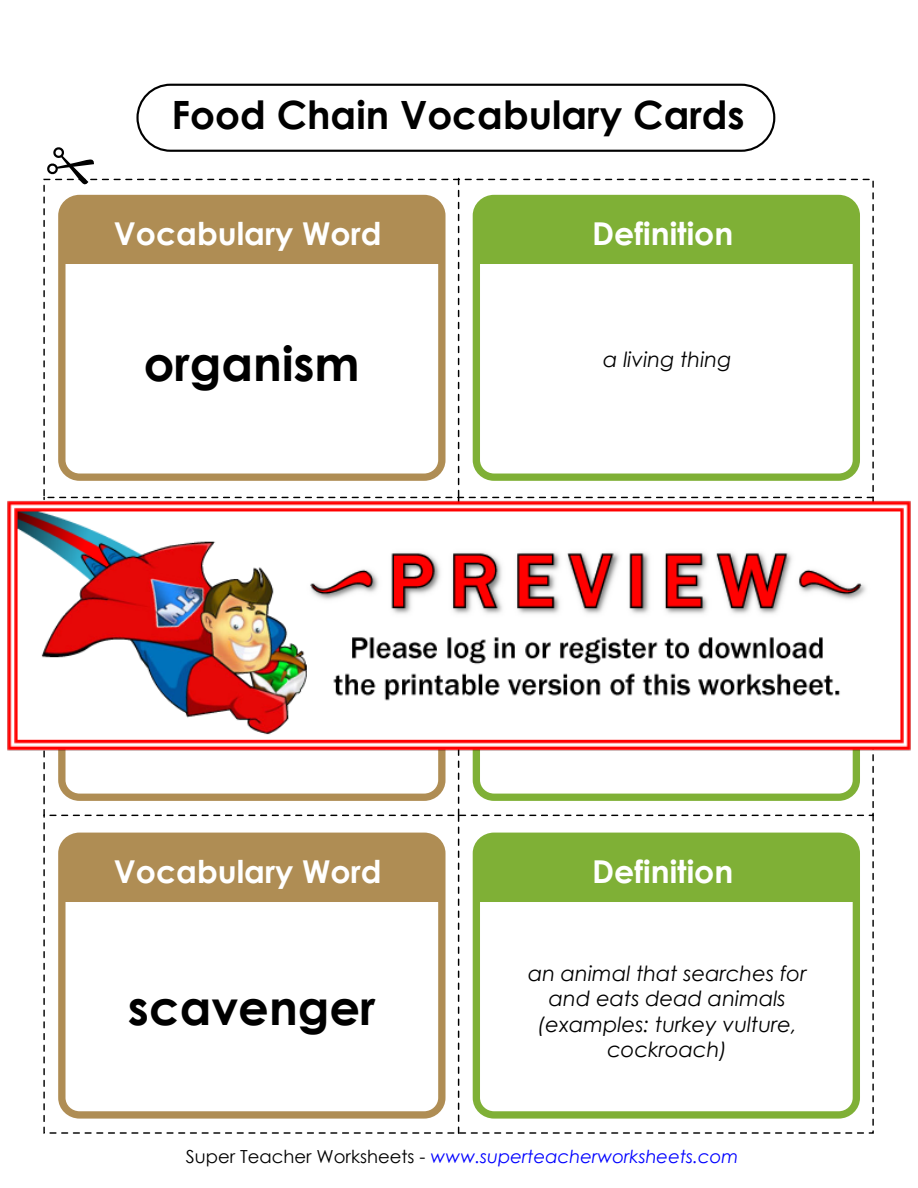
<style>
.page{position:relative;width:918px;height:1188px;background:#fff}
.page>*{position:absolute;margin:0;border:0;box-sizing:border-box;transform-origin:0 0}
.t1{font:700 48px "Century Gothic 2";color:#000}
.t2{font:700 39px "Century Gothic 2";color:#000}
.t3{font:700 31.5px "Century Gothic 2";color:#fff}
.t4{font:italic 21px/25.2px "Century Gothic 2";color:#000;text-align:center}
.t5{font:italic 18px "Century Gothic 2";color:#00f}
.s1{font-style:normal;color:#000}
</style>
<div class="page">
<div style="left:58px;top:195px;width:388px;height:286px;border:7px solid #af8d54;border-radius:17px"></div>
<div style="left:473px;top:195px;width:387px;height:286px;border:7px solid #7fb036;border-radius:17px"></div>
<svg style="left:45px;top:148px;width:50px;height:37px"></svg>
<div style="left:62px;top:198px;width:380px;height:66px;background:#af8d54"></div>
<div style="left:477px;top:198px;width:380px;height:66px;background:#7fb036"></div>
<div style="left:58px;top:515px;width:388px;height:286px;border:7px solid #af8d54;border-radius:17px"></div>
<div style="left:473px;top:515px;width:387px;height:286px;border:7px solid #7fb036;border-radius:17px"></div>
<svg style="left:458px;top:178px;width:1px;height:956px"></svg>
<div style="left:58px;top:833px;width:388px;height:286px;border:7px solid #af8d54;border-radius:17px"></div>
<div style="left:473px;top:833px;width:387px;height:286px;border:7px solid #7fb036;border-radius:17px"></div>
<div style="left:62px;top:836px;width:380px;height:66px;background:#af8d54"></div>
<div style="left:477px;top:836px;width:380px;height:66px;background:#7fb036"></div>
<img style="left:7px;top:495px;width:904px;height:259px">
<div style="left:136px;top:84px;width:639px;height:68px;border:2px solid #000;border-radius:33px"></div>
<h2 class="t2" style="left:172px;top:86px;width:575px">Food Chain Vocabulary Cards</h2>
<h3 class="t3" style="left:114px;top:210px;width:269px">Vocabulary Word</h3>
<h3 class="t3" style="left:592px;top:210px;width:143px">Definition</h3>
<h1 class="t1" style="left:144px;top:327px;width:218px">organism</h1>
<p class="t4" style="left:603px;top:347px;width:130px">a living thing</p>
<h3 class="t3" style="left:114px;top:848px;width:269px">Vocabulary Word</h3>
<h3 class="t3" style="left:592px;top:848px;width:143px">Definition</h3>
<h1 class="t1" style="left:128px;top:971px;width:249px">scavenger</h1>
<p class="t4" style="left:528px;top:961px;width:280px">an animal that searches for and eats dead animals (examples: turkey vulture, cockroach)</p>
<p class="t5" style="left:186px;top:1144px;width:554px"><span class="s1">Super Teacher Worksheets -</span> www.superteacherworksheets.com</p>
</div>
